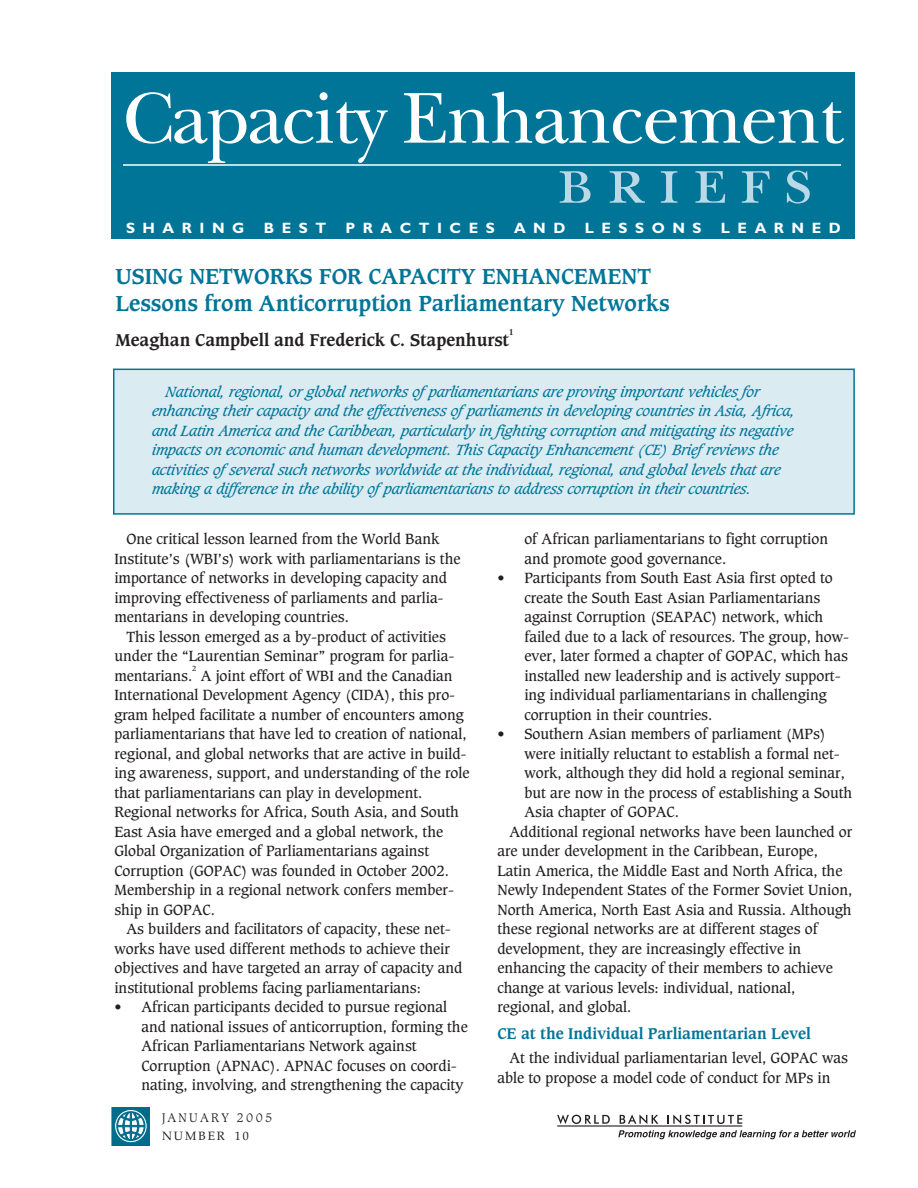
<style>
.page{position:relative;width:918px;height:1188px;background:#fff}
.page>*{position:absolute;margin:0;border:0;box-sizing:border-box;transform-origin:0 0}
.t1{font:75px "New Baskerville";letter-spacing:-.025em;color:#fff}
.t2{font:67.5px "New Baskerville SC";letter-spacing:.195em;color:#b9d9e6}
.t3{font:700 21px/27px "Caxton";color:#007598}
.t4{font:700 16.5px "Caxton";color:#231f20}
.t5{font:700 15px "Gill Sans";letter-spacing:.5em;color:#fff}
.t6{font:700 15px "Caxton";color:#007598}
.t7{font:14.25px/19.5px "Caxton";color:#231f20}
.t8{font:italic 14.25px/19.5px "Caxton";letter-spacing:-.015em;color:#007598}
.t9{font:300 12px "Caxton";letter-spacing:.19em;color:#231f20}
.t10{font:12px "Palatino";letter-spacing:.16em;color:#231f20}
.t11{font:700 8.25px "Caxton";color:#231f20}
.t12{font:7.2px "Caxton";color:#231f20}
</style>
<div class="page">
<div style="left:112px;top:72px;width:743px;height:166px;background:#007598"></div>
<svg style="left:557px;top:1115px;width:53px;height:9px"></svg>
<svg style="left:620px;top:1115px;width:38px;height:9px"></svg>
<svg style="left:668px;top:1115px;width:74px;height:9px"></svg>
<svg style="left:618px;top:1130px;width:238px;height:9px"></svg>
<hr style="left:557px;top:1126px;width:185px;height:1px;background:#231f20">
<div style="left:114px;top:369px;width:740px;height:145px;background:#daebf2"></div>
<div style="left:113px;top:369px;width:742px;height:146px;border:2px solid #007598"></div>
<hr style="left:123px;top:164px;width:718px;height:2px;background:#fff">
<div style="left:112px;top:1107px;width:37px;height:38px;background:#006c8b"></div>
<svg style="left:115px;top:1109px;width:32px;height:34px"></svg>
<div style="left:114px;top:1109px;width:33px;height:34px;border:1px solid #006c8b;border-radius:50%"></div>
<svg style="left:116px;top:1111px;width:30px;height:30px"></svg>
<svg style="left:117px;top:1112px;width:27px;height:28px"></svg>
<div style="left:112px;top:1107px;width:38px;height:39px;border:1px solid #006c8b"></div>
<h1 class="t1" style="left:123px;top:91px;width:722px">Capacity Enhancement</h1>
<h2 class="t2" style="left:557px;top:156px;width:258px">briefs</h2>
<p class="t5" style="left:126px;top:222px;width:120px">SHARING</p>
<p class="t5" style="left:264px;top:222px;width:64px">BEST</p>
<p class="t5" style="left:345px;top:222px;width:151px">PRACTICES</p>
<p class="t5" style="left:514px;top:222px;width:53px">AND</p>
<p class="t5" style="left:585px;top:222px;width:118px">LESSONS</p>
<p class="t5" style="left:721px;top:222px;width:122px">LEARNED</p>
<h3 class="t3" style="left:116px;top:265px;width:556px">USING NETWORKS FOR CAPACITY ENHANCEMENT<br>Lessons from Anticorruption Parliamentary Networks</h3>
<p class="t4" style="left:116px;top:332px;width:395px">Meaghan Campbell and Frederick C. Stapenhurst</p>
<p class="t11" style="left:509px;top:328px;width:6px">1</p>
<p class="t8" style="left:152px;top:383px;width:645px;text-indent:14px">National, regional, or global networks ofparliamentarians are proving important vehicles for enhancing their capacity and the effectiveness ofparliaments in developing countries in Asia, Africa, and Latin America and the Caribbean, particularly in fighting corruption and mitigating its negative impacts on economic and human development. This Capacity Enhancement (CE) Briefreviews the activities ofseveral such networks worldwide at the individual, regional, and global levels that are making a difference in the ability ofparliamentarians to address corruption in their countries.</p>
<p class="t7" style="left:114px;top:530px;width:348px;text-indent:12px">One critical lesson learned from the World Bank Institute’s (WBI’s) work with parliamentarians is the importance of networks in developing capacity and improving effectiveness of parliaments and parlia&shy;mentarians in developing countries.</p>
<p class="t7" style="left:114px;top:628px;width:342px;text-indent:12px">This lesson emerged as a by-product of activities under the “Laurentian Seminar” program for parlia&shy;mentarians.</p>
<p class="t12" style="left:192px;top:665px;width:6px">2</p>
<p class="t7" style="left:114px;top:667px;width:357px;text-indent:86px">A joint effort of WBI and the Canadian International Development Agency (CIDA), this pro&shy;gram helped facilitate a number of encounters among parliamentarians that have led to creation of national, regional, and global networks that are active in build&shy;ing awareness, support, and understanding of the role that parliamentarians can play in development.<br>Regional networks for Africa, South Asia, and South East Asia have emerged and a global network, the Global Organization of Parliamentarians against Corruption (GOPAC) was founded in October 2002.<br>Membership in a regional network confers member&shy;ship in GOPAC.</p>
<p class="t7" style="left:114px;top:920px;width:350px;text-indent:12px">As builders and facilitators of capacity, these net&shy;works have used different methods to achieve their objectives and have targeted an array of capacity and institutional problems facing parliamentarians:</p>
<p class="t7" style="left:141px;top:998px;width:328px;text-indent:-27px">• African participants decided to pursue regional and national issues of anticorruption, forming the African Parliamentarians Network against Corruption (APNAC). APNAC focuses on coordi&shy;nating, involving, and strengthening the capacity</p>
<p class="t9" style="left:162px;top:1112px;width:112px">JANUARY 2005</p>
<p class="t10" style="left:162px;top:1128px;width:88px">NUMBER 10</p>
<p class="t7" style="left:524px;top:530px;width:305px">of African parliamentarians to fight corruption and promote good governance.</p>
<p class="t7" style="left:524px;top:569px;width:326px;text-indent:-27px">• Participants from South East Asia first opted to create the South East Asian Parliamentarians against Corruption (SEAPAC) network, which failed due to a lack of resources. The group, how&shy;ever, later formed a chapter of GOPAC, which has installed new leadership and is actively support&shy;ing individual parliamentarians in challenging corruption in their countries.</p>
<p class="t7" style="left:497px;top:725px;width:330px">• Southern Asian members of parliament (MPs)</p>
<p class="t7" style="left:524px;top:745px;width:317px">were initially reluctant to establish a formal net-</p>
<p class="t7" style="left:524px;top:764px;width:322px">work, although they did hold a regional seminar,</p>
<p class="t7" style="left:524px;top:784px;width:329px">but are now in the process of establishing a South</p>
<p class="t7" style="left:524px;top:803px;width:156px">Asia chapter of GOPAC.</p>
<p class="t7" style="left:509px;top:823px;width:345px">Additional regional networks have been launched or</p>
<p class="t7" style="left:497px;top:842px;width:322px">are under development in the Caribbean, Europe,</p>
<p class="t7" style="left:497px;top:862px;width:347px">Latin America, the Middle East and North Africa, the</p>
<p class="t7" style="left:497px;top:881px;width:356px">Newly Independent States of the Former Soviet Union,</p>
<p class="t7" style="left:497px;top:901px;width:356px">North America, North East Asia and Russia. Although</p>
<p class="t7" style="left:497px;top:920px;width:322px">these regional networks are at different stages of</p>
<p class="t7" style="left:497px;top:940px;width:305px">development, they are increasingly effective in</p>
<p class="t7" style="left:497px;top:959px;width:337px">enhancing the capacity of their members to achieve</p>
<p class="t7" style="left:497px;top:979px;width:299px">change at various levels: individual, national,</p>
<p class="t7" style="left:497px;top:998px;width:136px">regional, and global.</p>
<p class="t6" style="left:497px;top:1027px;width:315px">CE at the Individual Parliamentarian Level</p>
<p class="t7" style="left:497px;top:1049px;width:352px;text-indent:12px">At the individual parliamentarian level, GOPAC was able to propose a model code of conduct for MPs in</p>
</div>
